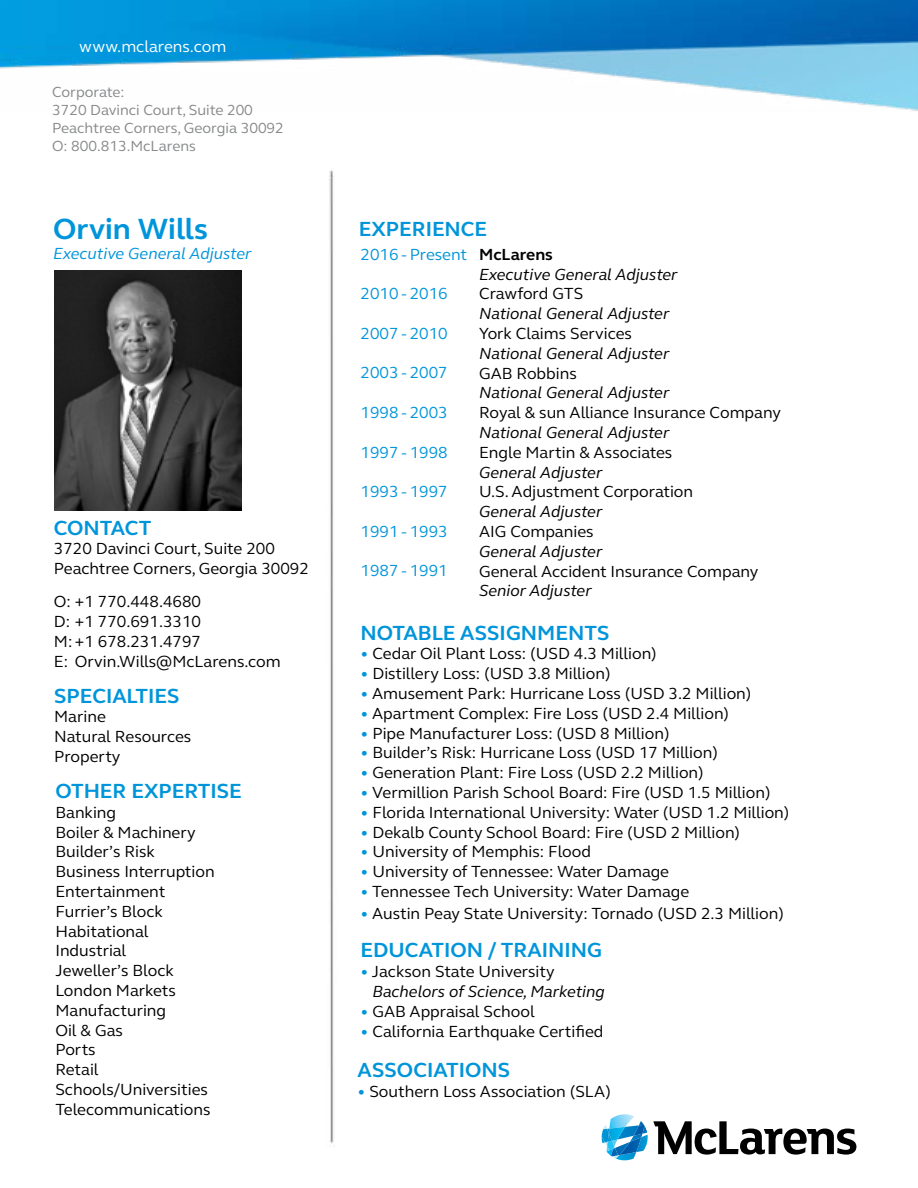
<style>
.page{position:relative;width:918px;height:1188px;background:#fff}
.page>*{position:absolute;margin:0;border:0;box-sizing:border-box;transform-origin:0 0}
.t1{font:700 30px "FS Elliot";color:#0095da}
.t2{font:700 21px "FS Elliot";color:#0095da}
.t3{font:16.5px/19.8px "FS Elliot";color:#000}
.t4{font:italic 16.5px/19.8px "FS Elliot";color:#000}
.t5{font:16.5px "FS Elliot";color:#0095da}
.t6{font:italic 16.5px "FS Elliot";color:#0095da}
.t7{font:16.5px "FS Elliot";color:#fff}
.t8{font:700 16.5px "FS Elliot";color:#000}
.t9{font:15px/18px "FS Elliot";color:#86888a}
.s1{color:#0095da}
.s2{font-style:normal;color:#0095da}
.s3{font-style:normal}
</style>
<div class="page">
<img style="left:0;top:0;width:918px;height:111px">
<img style="left:329px;top:170px;width:5px;height:974px">
<svg style="left:602px;top:1114px;width:254px;height:46px"></svg>
<img style="left:55px;top:271px;width:186px;height:239px">
<p class="t7" style="left:79px;top:36px;width:149px">www.mclarens.com</p>
<p class="t9" style="left:52px;top:83px;width:233px">Corporate:<br>3720 Davinci Court, Suite 200<br>Peachtree Corners, Georgia 30092<br>O: 800.813.McLarens</p>
<h1 class="t1" style="left:53px;top:209px;width:156px">Orvin Wills</h1>
<p class="t6" style="left:53px;top:243px;width:200px">Executive General Adjuster</p>
<p class="t2" style="left:54px;top:513px;width:99px">CONTACT</p>
<p class="t3" style="left:54px;top:538px;width:257px">3720 Davinci Court, Suite 200<br>Peachtree Corners, Georgia 30092</p>
<p class="t3" style="left:54px;top:591px;width:228px">O: +1 770.448.4680<br>D: +1 770.691.3310<br>M:+1 678.231.4797<br>E: Orvin.Wills@McLarens.com</p>
<p class="t2" style="left:54px;top:681px;width:127px">SPECIALTIES</p>
<p class="t3" style="left:54px;top:707px;width:139px">Marine<br>Natural Resources<br>Property</p>
<p class="t2" style="left:55px;top:777px;width:188px">OTHER EXPERTISE</p>
<p class="t3" style="left:55px;top:802px;width:161px">Banking<br>Boiler &amp; Machinery<br>Builder’s Risk<br>Business Interruption<br>Entertainment<br>Furrier’s Block<br>Habitational<br>Industrial<br>Jeweller’s Block<br>London Markets<br>Manufacturing<br>Oil &amp; Gas<br>Ports<br>Retail<br>Schools/Universities<br>Telecommunications</p>
<p class="t2" style="left:359px;top:215px;width:130px">EXPERIENCE</p>
<p class="t5" style="left:361px;top:243px;width:108px">2016 - Present</p>
<p class="t5" style="left:361px;top:283px;width:89px">2010 - 2016</p>
<p class="t5" style="left:361px;top:322px;width:89px">2007 - 2010</p>
<p class="t5" style="left:361px;top:362px;width:89px">2003 - 2007</p>
<p class="t5" style="left:361px;top:401px;width:89px">1998 - 2003</p>
<p class="t5" style="left:361px;top:441px;width:89px">1997 - 1998</p>
<p class="t5" style="left:361px;top:481px;width:89px">1993 - 1997</p>
<p class="t5" style="left:361px;top:520px;width:89px">1991 - 1993</p>
<p class="t5" style="left:361px;top:560px;width:89px">1987 - 1991</p>
<p class="t8" style="left:479px;top:243px;width:75px">McLarens</p>
<p class="t4" style="left:479px;top:264px;width:200px">Executive General Adjuster</p>
<p class="t3" style="left:479px;top:284px;width:106px">Crawford GTS</p>
<p class="t4" style="left:479px;top:303px;width:192px">National General Adjuster</p>
<p class="t3" style="left:479px;top:323px;width:154px">York Claims Services</p>
<p class="t4" style="left:479px;top:343px;width:192px">National General Adjuster</p>
<p class="t3" style="left:479px;top:363px;width:99px">GAB Robbins</p>
<p class="t4" style="left:479px;top:383px;width:192px">National General Adjuster</p>
<p class="t3" style="left:479px;top:402px;width:303px">Royal &amp; sun Alliance Insurance Company</p>
<p class="t4" style="left:479px;top:422px;width:192px">National General Adjuster</p>
<p class="t3" style="left:479px;top:442px;width:195px">Engle Martin &amp; Associates</p>
<p class="t4" style="left:479px;top:462px;width:125px">General Adjuster</p>
<p class="t3" style="left:479px;top:482px;width:216px">U.S. Adjustment Corporation</p>
<p class="t4" style="left:479px;top:501px;width:125px">General Adjuster</p>
<p class="t3" style="left:479px;top:521px;width:116px">AIG Companies</p>
<p class="t4" style="left:479px;top:541px;width:125px">General Adjuster</p>
<p class="t3" style="left:479px;top:561px;width:281px">General Accident Insurance Company</p>
<p class="t4" style="left:479px;top:581px;width:114px">Senior Adjuster</p>
<p class="t2" style="left:361px;top:618px;width:250px">NOTABLE ASSIGNMENTS</p>
<p class="t3" style="left:361px;top:643px;width:298px"><span class="s1">•</span> Cedar Oil Plant Loss: (USD 4.3 Million)</p>
<p class="t3" style="left:361px;top:663px;width:252px"><span class="s1">•</span> Distillery Loss: (USD 3.8 Million)</p>
<p class="t3" style="left:361px;top:683px;width:392px"><span class="s1">•</span> Amusement Park: Hurricane Loss (USD 3.2 Million)</p>
<p class="t3" style="left:361px;top:703px;width:370px"><span class="s1">•</span> Apartment Complex: Fire Loss (USD 2.4 Million)</p>
<p class="t3" style="left:361px;top:723px;width:311px"><span class="s1">•</span> Pipe Manufacturer Loss: (USD 8 Million)</p>
<p class="t3" style="left:361px;top:742px;width:359px"><span class="s1">•</span> Builder’s Risk: Hurricane Loss (USD 17 Million)</p>
<p class="t3" style="left:361px;top:762px;width:345px"><span class="s1">•</span> Generation Plant: Fire Loss (USD 2.2 Million)</p>
<p class="t3" style="left:361px;top:782px;width:412px"><span class="s1">•</span> Vermillion Parish School Board: Fire (USD 1.5 Million)</p>
<p class="t3" style="left:361px;top:802px;width:430px"><span class="s1">•</span> Florida International University: Water (USD 1.2 Million)</p>
<p class="t3" style="left:361px;top:822px;width:381px"><span class="s1">•</span> Dekalb County School Board: Fire (USD 2 Million)</p>
<p class="t3" style="left:361px;top:841px;width:232px"><span class="s1">•</span> University of Memphis: Flood</p>
<p class="t3" style="left:361px;top:861px;width:310px"><span class="s1">•</span> University of Tennessee: Water Damage</p>
<p class="t3" style="left:361px;top:881px;width:330px"><span class="s1">•</span> Tennessee Tech University: Water Damage</p>
<p class="t3" style="left:361px;top:903px;width:425px"><span class="s1">•</span> Austin Peay State University: Tornado (USD 2.3 Million)</p>
<p class="t2" style="left:361px;top:936px;width:243px">EDUCATION / TRAINING</p>
<p class="t4" style="left:372px;top:961px;width:234px;text-indent:-12px"><span class="s2">•</span> <span class="s3">Jackson State University<br></span>Bachelors of Science, Marketing</p>
<p class="t3" style="left:361px;top:1001px;width:176px"><span class="s1">•</span> GAB Appraisal School</p>
<p class="t3" style="left:361px;top:1021px;width:244px"><span class="s1">•</span> California Earthquake Certified</p>
<p class="t2" style="left:357px;top:1056px;width:154px">ASSOCIATIONS</p>
<p class="t3" style="left:357px;top:1081px;width:255px"><span class="s1">•</span> Southern Loss Association (SLA)</p>
</div>
